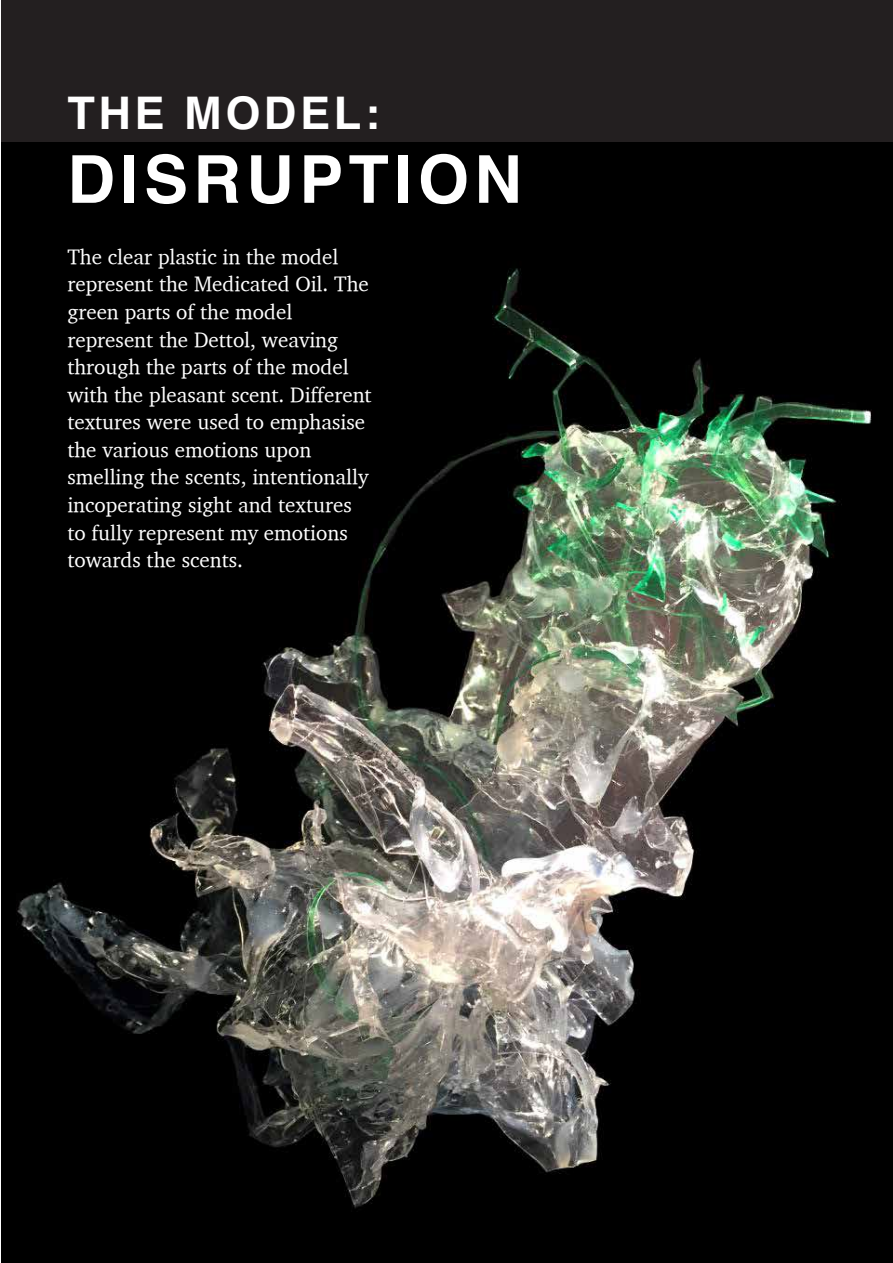
<style>
.page{position:relative;width:893px;height:1263px;background:#fff}
.page>*{position:absolute;margin:0;border:0;box-sizing:border-box;transform-origin:0 0}
.t1{font:700 66px "Helvetica";letter-spacing:.08em;color:#fff}
.t2{font:700 45px "Helvetica";letter-spacing:.08em;color:#fff}
.t3{font:21px/27.6px "Rosetta Tones";color:#fff}
</style>
<div class="page">
<div style="left:2px;top:0;width:891px;height:184px;background:#231f20"></div>
<img style="left:2px;top:142px;width:891px;height:1121px">
<h2 class="t2" style="left:67px;top:77px;width:314px">THE MODEL:</h2>
<h1 class="t1" style="left:67px;top:126px;width:456px">DISRUPTION</h1>
<p class="t3" style="left:67px;top:243px;width:306px">The clear plastic in the model represent the Medicated Oil. The green parts of the model represent the Dettol, weaving through the parts of the model with the pleasant scent. Different textures were used to emphasise the various emotions upon smelling the scents, intentionally incoperating sight and textures to fully represent my emotions towards the scents.</p>
</div>
